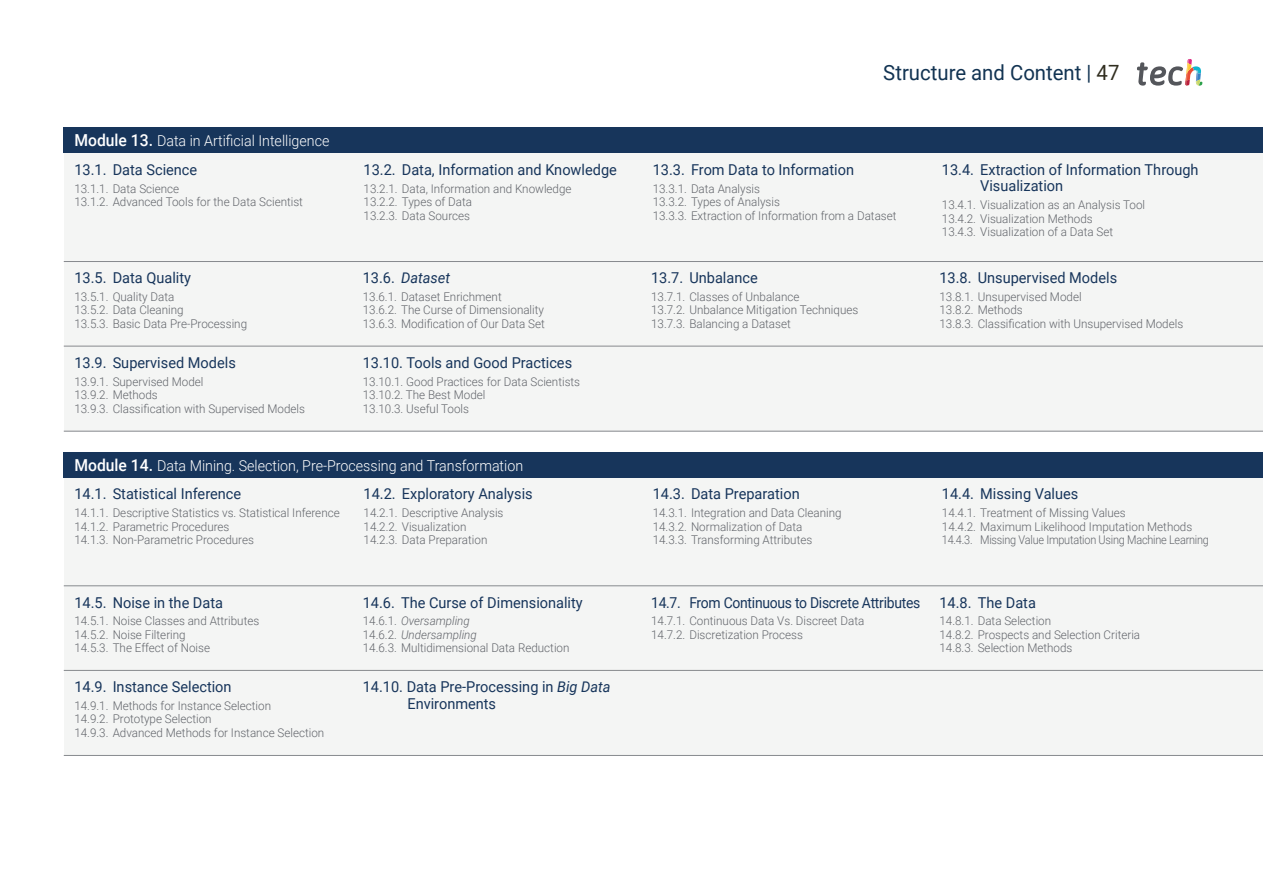
<style>
.page{position:relative;width:1263px;height:893px;background:#fff}
.page>*{position:absolute;margin:0;border:0;box-sizing:border-box;transform-origin:0 0}
.t1{font:21px "Roboto";color:#123352}
.t2{font:15px/16.5px "Roboto";color:#17355b}
.t3{font:300 15px "Roboto";color:#fff;scale:.95 1}
.t4{font:15px "Roboto";letter-spacing:-.02em;color:#17355b;scale:.93 1}
.t5{font:italic 15px "Roboto";color:#17355b}
.t6{font:300 12px/13.5px "Roboto";color:#61646a}
.s1{font-weight:500;font-size:16.5px}
.s2{font-style:normal}
.s3{font-style:italic}
.s4{color:#312e20}
</style>
<div class="page">
<div style="left:64px;top:153px;width:1199px;height:278px;background:#f4f5f4"></div>
<div style="left:64px;top:477px;width:1199px;height:279px;background:#f4f5f4"></div>
<div style="left:64px;top:128px;width:1199px;height:25px;background:#17355b"></div>
<div style="left:64px;top:452px;width:1199px;height:25px;background:#17355b"></div>
<hr style="left:64px;top:261px;width:1199px;height:1px;background:#878a8e">
<hr style="left:64px;top:586px;width:1199px;height:1px;background:#878a8e">
<hr style="left:64px;top:346px;width:1199px;height:1px;background:#878a8e">
<hr style="left:64px;top:670px;width:1199px;height:1px;background:#878a8e">
<hr style="left:64px;top:431px;width:1199px;height:1px;background:#878a8e">
<hr style="left:64px;top:755px;width:1199px;height:1px;background:#878a8e">
<svg style="left:1137px;top:59px;width:65px;height:27px"></svg>
<p class="t3" style="left:74px;top:130px;width:270px"><span class="s1">Module 13.</span> Data in Artificial Intelligence</p>
<p class="t2" style="left:74px;top:161px;width:124px">13.1. Data Science</p>
<p class="t6" style="left:74px;top:181px;width:230px">13.1.1. Data Science<br>13.1.2. Advanced Tools for the Data Scientist</p>
<p class="t2" style="left:74px;top:269px;width:118px">13.5. Data Quality</p>
<p class="t6" style="left:74px;top:289px;width:174px">13.5.1. Quality Data<br>13.5.2. Data Cleaning<br>13.5.3. Basic Data Pre-Processing</p>
<p class="t2" style="left:74px;top:354px;width:163px">13.9. Supervised Models</p>
<p class="t6" style="left:74px;top:374px;width:232px">13.9.1. Supervised Model<br>13.9.2. Methods<br>13.9.3. Classification with Supervised Models</p>
<p class="t2" style="left:364px;top:161px;width:255px">13.2. Data, Information and Knowledge</p>
<p class="t6" style="left:364px;top:181px;width:209px">13.2.1. Data, Information and Knowledge<br>13.2.2. Types of Data<br>13.2.3. Data Sources</p>
<p class="t5" style="left:363px;top:267px;width:89px"><span class="s2">13.6.</span> Dataset</p>
<p class="t6" style="left:363px;top:289px;width:184px">13.6.1. Dataset Enrichment<br>13.6.2. The Curse of Dimensionality<br>13.6.3. Modification of Our Data Set</p>
<p class="t2" style="left:363px;top:354px;width:211px">13.10. Tools and Good Practices</p>
<p class="t6" style="left:363px;top:374px;width:219px">13.10.1. Good Practices for Data Scientists<br>13.10.2. The Best Model<br>13.10.3. Useful Tools</p>
<p class="t3" style="left:74px;top:455px;width:474px"><span class="s1">Module 14.</span> Data Mining. Selection, Pre-Processing and Transformation</p>
<p class="t2" style="left:74px;top:485px;width:168px">14.1. Statistical Inference</p>
<p class="t6" style="left:74px;top:506px;width:267px">14.1.1. Descriptive Statistics vs. Statistical Inference<br>14.1.2. Parametric Procedures<br>14.1.3. Non-Parametric Procedures</p>
<p class="t2" style="left:74px;top:593px;width:150px">14.5. Noise in the Data</p>
<p class="t6" style="left:74px;top:614px;width:186px">14.5.1. Noise Classes and Attributes<br>14.5.2. Noise Filtering<br>14.5.3. The Effect of Noise</p>
<p class="t2" style="left:74px;top:678px;width:159px">14.9. Instance Selection</p>
<p class="t6" style="left:74px;top:698px;width:251px">14.9.1. Methods for Instance Selection<br>14.9.2. Prototype Selection<br>14.9.3. Advanced Methods for Instance Selection</p>
<p class="t2" style="left:364px;top:485px;width:171px">14.2. Exploratory Analysis</p>
<p class="t6" style="left:364px;top:506px;width:141px">14.2.1. Descriptive Analysis<br>14.2.2. Visualization<br>14.2.3. Data Preparation</p>
<p class="t2" style="left:363px;top:593px;width:222px">14.6. The Curse of Dimensionality</p>
<p class="t6" style="left:363px;top:614px;width:208px">14.6.1. <span class="s3">Oversampling<br></span>14.6.2. <span class="s3">Undersampling<br></span>14.6.3. Multidimensional Data Reduction</p>
<p class="t2" style="left:407px;top:678px;width:205px;text-indent:-45px">14.10. Data Pre-Processing in <span class="s3">Big Data<br></span>Environments</p>
<h1 class="t1" style="left:883px;top:57px;width:238px">Structure and Content | <span class="s4">47</span></h1>
<p class="t2" style="left:653px;top:161px;width:203px">13.3. From Data to Information</p>
<p class="t6" style="left:653px;top:181px;width:245px">13.3.1. Data Analysis<br>13.3.2. Types of Analysis<br>13.3.3. Extraction of Information from a Dataset</p>
<p class="t2" style="left:651px;top:269px;width:108px">13.7. Unbalance</p>
<p class="t6" style="left:651px;top:289px;width:209px">13.7.1. Classes of Unbalance<br>13.7.2. Unbalance Mitigation Techniques<br>13.7.3. Balancing a Dataset</p>
<p class="t2" style="left:980px;top:161px;width:220px;text-indent:-38px">13.4. Extraction of Information Through<br>Visualization</p>
<p class="t6" style="left:942px;top:198px;width:205px">13.4.1. Visualization as an Analysis Tool<br>13.4.2. Visualization Methods<br>13.4.3. Visualization of a Data Set</p>
<p class="t2" style="left:939px;top:269px;width:179px">13.8. Unsupervised Models</p>
<p class="t6" style="left:939px;top:289px;width:245px">13.8.1. Unsupervised Model<br>13.8.2. Methods<br>13.8.3. Classification with Unsupervised Models</p>
<p class="t2" style="left:653px;top:485px;width:148px">14.3. Data Preparation</p>
<p class="t6" style="left:653px;top:506px;width:190px">14.3.1. Integration and Data Cleaning<br>14.3.2. Normalization of Data<br>14.3.3. Transforming Attributes</p>
<p class="t4" style="left:651px;top:592px;width:291px">14.7. From Continuous to Discrete Attributes</p>
<p class="t6" style="left:651px;top:614px;width:215px">14.7.1. Continuous Data Vs. Discreet Data<br>14.7.2. Discretization Process</p>
<p class="t2" style="left:942px;top:485px;width:138px">14.4. Missing Values</p>
<p class="t6" style="left:942px;top:506px;width:269px">14.4.1. Treatment of Missing Values<br>14.4.2. Maximum Likelihood Imputation Methods<br>14.4.3. Missing Value Imputation Using Machine Learning</p>
<p class="t2" style="left:939px;top:593px;width:98px">14.8. The Data</p>
<p class="t6" style="left:939px;top:614px;width:202px">14.8.1. Data Selection<br>14.8.2. Prospects and Selection Criteria<br>14.8.3. Selection Methods</p>
</div>
